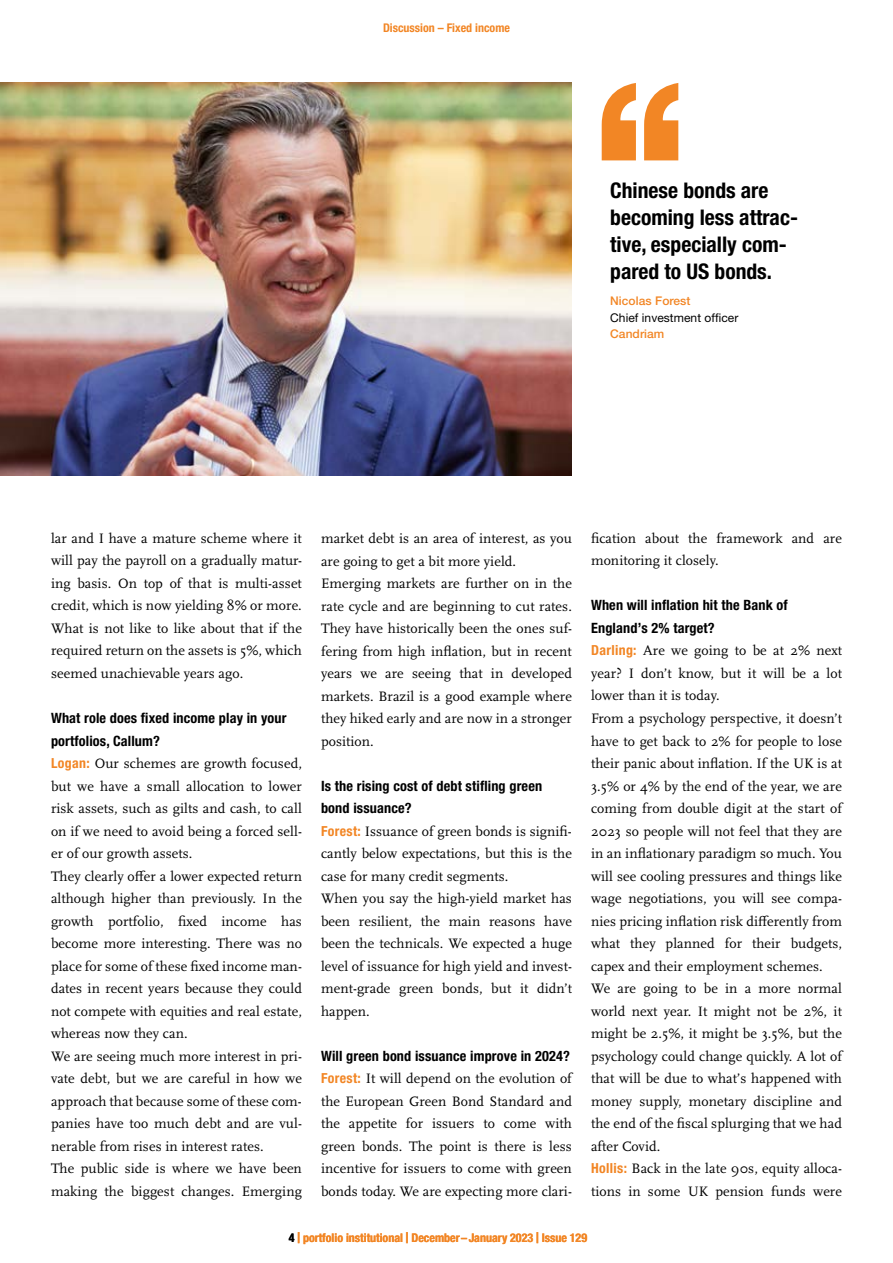
<style>
.page{position:relative;width:893px;height:1263px;background:#fff}
.page>*{position:absolute;margin:0;border:0;box-sizing:border-box;transform-origin:0 0}
.t1{font:700 condensed 21.6px/27px "Helvetica Neue LT Pro";color:#000}
.t2{font:14.25px/22.5px "Scala OT";letter-spacing:.005em;color:#000}
.t3{font:700 condensed 14.25px/22.5px "Helvetica Neue LT Pro";letter-spacing:.01em;color:#000}
.t4{font:700 condensed 12px "Helvetica Neue LT Pro";color:#f28625}
.t5{font:12px "Helvetica Neue LT Pro";letter-spacing:.005em;color:#000}
.t6{font:500 12px "Helvetica Neue LT Pro";letter-spacing:.005em;color:#f28625}
.s1{font-family:"Helvetica Neue LT Pro";font-weight:700;font-stretch:condensed;font-size:13.8px;color:#f28625}
.s2{color:#000}
.s3{font-size:15px}
</style>
<div class="page">
<svg style="left:602px;top:83px;width:34px;height:77px"></svg>
<svg style="left:644px;top:83px;width:34px;height:77px"></svg>
<img style="left:0;top:83px;width:572px;height:392px">
<p class="t4" style="left:383px;top:20px;width:128px">Discussion – Fixed income</p>
<h1 class="t1" style="left:610px;top:177px;width:189px">Chinese bonds are becoming less attrac&shy;tive, especially com&shy;pared to US bonds.</h1>
<p class="t6" style="left:610px;top:293px;width:82px">Nicolas Forest</p>
<p class="t5" style="left:610px;top:310px;width:130px">Chief investment officer</p>
<p class="t6" style="left:610px;top:327px;width:56px">Candriam</p>
<p class="t2" style="left:51px;top:527px;width:252px;text-align:justify">lar and I have a mature scheme where it will pay the payroll on a gradually matur&shy;ing basis. On top of that is multi-asset credit, which is now yielding 8% or more.<br>What is not like to like about that if the required return on the assets is 5%, which seemed unachievable years ago.</p>
<p class="t3" style="left:51px;top:707px;width:237px">What role does fixed income play in your portfolios, Callum?</p>
<p class="t2" style="left:51px;top:752px;width:252px"><span class="s1">Logan:</span> Our schemes are growth focused, but we have a small allocation to lower risk assets, such as gilts and cash, to call on if we need to avoid being a forced sell&shy;er of our growth assets.<br>They clearly offer a lower expected return although higher than previously. In the growth portfolio, fixed income has become more interesting. There was no place for some of these fixed income man&shy;dates in recent years because they could not compete with equities and real estate, whereas now they can.<br>We are seeing much more interest in pri&shy;vate debt, but we are careful in how we approach that because some of these com&shy;panies have too much debt and are vul&shy;nerable from rises in interest rates.<br>The public side is where we have been making the biggest changes. Emerging</p>
<p class="t2" style="left:321px;top:527px;width:252px">market debt is an area of interest, as you are going to get a bit more yield.<br>Emerging markets are further on in the rate cycle and are beginning to cut rates.<br>They have historically been the ones suf&shy;fering from high inflation, but in recent years we are seeing that in developed markets. Brazil is a good example where they hiked early and are now in a stronger position.</p>
<p class="t3" style="left:321px;top:774px;width:223px">Is the rising cost of debt stifling green bond issuance?</p>
<p class="t2" style="left:321px;top:820px;width:252px"><span class="s1">Forest:</span> Issuance of green bonds is signifi&shy;cantly below expectations, but this is the case for many credit segments.<br>When you say the high-yield market has been resilient, the main reasons have been the technicals. We expected a huge level of issuance for high yield and invest&shy;ment-grade green bonds, but it didn’t happen.</p>
<p class="t3" style="left:321px;top:1044px;width:250px">Will green bond issuance improve in 2024?</p>
<p class="t2" style="left:321px;top:1067px;width:252px;text-align:justify"><span class="s1">Forest:</span> It will depend on the evolution of the European Green Bond Standard and the appetite for issuers to come with green bonds. The point is there is less incentive for issuers to come with green bonds today. We are expecting more clari-</p>
<p class="t2" style="left:591px;top:527px;width:252px">fication about the framework and are monitoring it closely.</p>
<p class="t3" style="left:591px;top:594px;width:198px">When will inflation hit the Bank of<br>England’s 2% target?</p>
<p class="t2" style="left:591px;top:640px;width:252px"><span class="s1">Darling:</span> Are we going to be at 2% next year? I don’t know, but it will be a lot lower than it is today.<br>From a psychology perspective, it doesn’t have to get back to 2% for people to lose their panic about inflation. If the UK is at 3.5% or 4% by the end of the year, we are coming from double digit at the start of 2023 so people will not feel that they are in an inflationary paradigm so much. You will see cooling pressures and things like wage negotiations, you will see compa&shy;nies pricing inflation risk differently from what they planned for their budgets, capex and their employment schemes.<br>We are going to be in a more normal world next year. It might not be 2%, it might be 2.5%, it might be 3.5%, but the psychology could change quickly. A lot of that will be due to what’s happened with money supply, monetary discipline and the end of the fiscal splurging that we had after Covid.<br><span class="s1">Hollis:</span> Back in the late 90s, equity alloca&shy;tions in some UK pension funds were</p>
<p class="t4" style="left:289px;top:1230px;width:300px"><span class="s2">4</span> <span class="s3">|</span> portfolio institutional <span class="s3">|</span> December–January 2023 <span class="s3">|</span> Issue 129</p>
</div>
